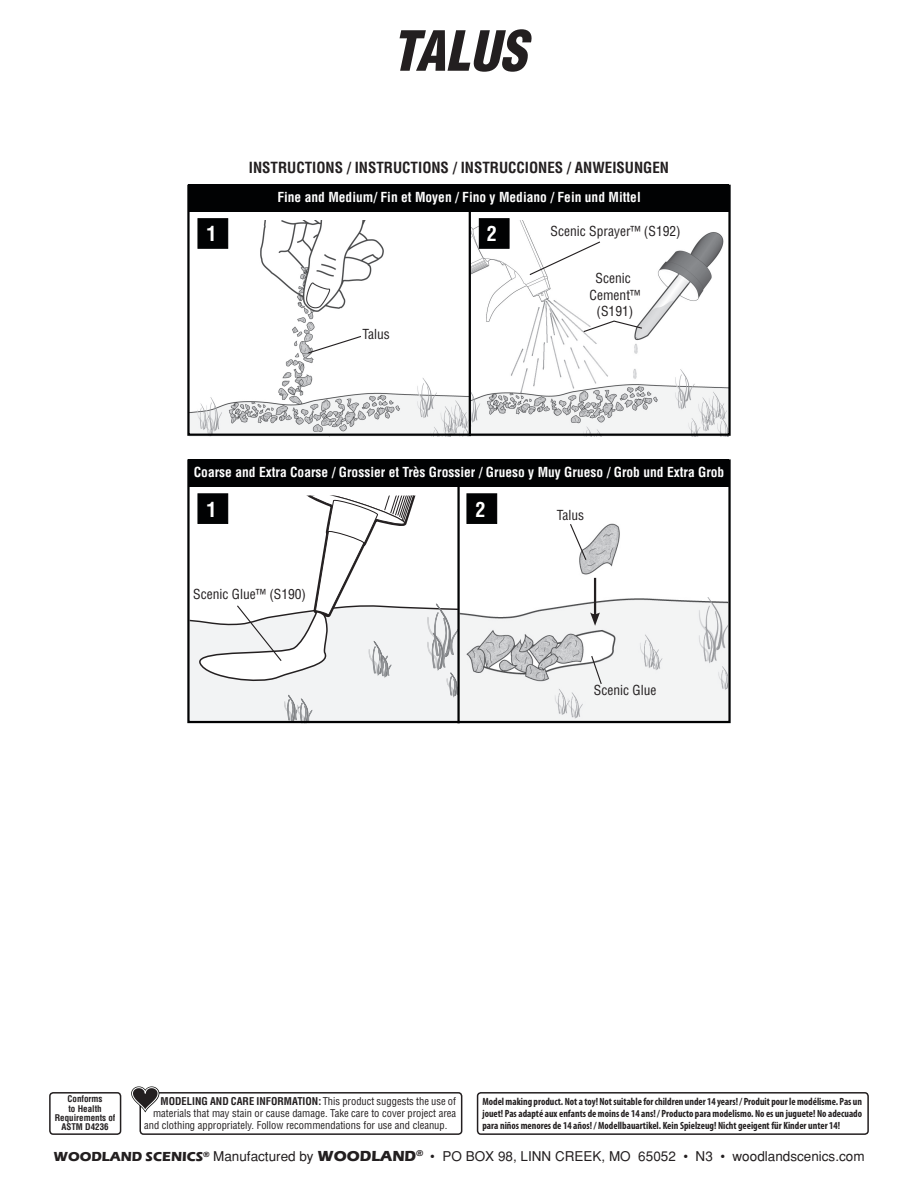
<style>
.page{position:relative;width:918px;height:1188px;background:#fff}
.page>*{position:absolute;margin:0;border:0;box-sizing:border-box;transform-origin:0 0}
.t1{font:italic 900 condensed 54px "Helvetica";color:#231f20}
.t2{font:700 condensed 20.25px "Helvetica";color:#fff}
.t3{font:700 condensed 15px "Helvetica";color:#231f20}
.t4{font:700 condensed 13.5px "Helvetica";color:#fff}
.t5{font:13.5px "Helvetica";color:#231f20}
.t6{font:condensed 13.5px/16.2px "Helvetica";color:#231f20;text-align:center}
.t7{font:700 condensed 10.5px/12px "Myriad Pro";color:#231f20;text-align:justify;scale:.96 1}
.t8{font:condensed 10.5px "Helvetica";color:#231f20}
.t9{font:700 condensed 10.5px "Helvetica";color:#231f20}
.t10{font:700 condensed 9px/9.4px "Helvetica";color:#231f20;text-align:center}
.s1{font-weight:400}
.s2{font-family:"Eras ITC";font-weight:700}
.s3{font-family:"Eras ITC";font-weight:700;font-size:15px}
</style>
<div class="page">
<img style="left:190px;top:220px;width:279px;height:213px">
<img style="left:471px;top:221px;width:257px;height:212px">
<img style="left:460px;top:496px;width:268px;height:224px">
<hr style="left:469px;top:211px;width:2px;height:225px;background:#010203">
<div style="left:479px;top:218px;width:31px;height:31px;background:#010203;border:1px solid #010203"></div>
<svg style="left:307px;top:335px;width:55px;height:19px"></svg>
<svg style="left:190px;top:496px;width:267px;height:224px"></svg>
<hr style="left:594px;top:578px;width:2px;height:39px;background:#231f20">
<svg style="left:590px;top:612px;width:10px;height:14px"></svg>
<svg style="left:590px;top:655px;width:13px;height:30px"></svg>
<svg style="left:582px;top:320px;width:61px;height:13px"></svg>
<svg style="left:569px;top:523px;width:18px;height:38px"></svg>
<div style="left:197px;top:493px;width:31px;height:31px;background:#010203;border:1px solid #010203"></div>
<div style="left:466px;top:493px;width:31px;height:31px;background:#010203;border:1px solid #010203"></div>
<div style="left:197px;top:218px;width:31px;height:31px;background:#010203;border:1px solid #010203"></div>
<svg style="left:528px;top:240px;width:73px;height:36px"></svg>
<div style="left:188px;top:185px;width:541px;height:27px;background:#010203"></div>
<div style="left:188px;top:459px;width:541px;height:28px;background:#010203"></div>
<div style="left:187px;top:185px;width:544px;height:251px;border:2px solid #010203"></div>
<div style="left:187px;top:459px;width:544px;height:264px;border:2px solid #010203"></div>
<hr style="left:457px;top:482px;width:3px;height:241px;background:#010203">
<div style="left:477px;top:1092px;width:392px;height:43px;border:2px solid #231f20;border-radius:3px"></div>
<div style="left:139px;top:1092px;width:323px;height:43px;border:2px solid #231f20;border-radius:3px"></div>
<svg style="left:131px;top:1086px;width:30px;height:29px"></svg>
<div style="left:49px;top:1092px;width:72px;height:43px;border:2px solid #231f20;border-radius:3px"></div>
<h1 class="t1" style="left:391px;top:17px;width:137px">TALUS</h1>
<h3 class="t3" style="left:249px;top:158px;width:422px">INSTRUCTIONS / INSTRUCTIONS / INSTRUCCIONES / ANWEISUNGEN</h3>
<h2 class="t2" style="left:206px;top:221px;width:12px">1</h2>
<p class="t4" style="left:277px;top:189px;width:365px">Fine and Medium/ Fin et Moyen / Fino y Mediano / Fein und Mittel</p>
<p class="t6" style="left:362px;top:326px;width:29px">Talus</p>
<h2 class="t2" style="left:487px;top:221px;width:12px">2</h2>
<p class="t6" style="left:551px;top:223px;width:132px">Scenic Sprayer™ (S192)</p>
<p class="t6" style="left:590px;top:270px;width:52px">Scenic<br>Cement™ (S191)</p>
<p class="t4" style="left:194px;top:464px;width:532px">Coarse and Extra Coarse / Grossier et Très Grossier / Grueso y Muy Grueso / Grob und Extra Grob</p>
<h2 class="t2" style="left:206px;top:497px;width:12px">1</h2>
<h2 class="t2" style="left:476px;top:497px;width:12px">2</h2>
<p class="t6" style="left:193px;top:586px;width:114px">Scenic Glue™ (S190)</p>
<p class="t6" style="left:557px;top:506px;width:29px">Talus</p>
<p class="t6" style="left:594px;top:682px;width:64px">Scenic Glue</p>
<p class="t10" style="left:55px;top:1094px;width:62px">Conforms<br>to Health<br>Requirements of<br>ASTM D4236</p>
<p class="t9" style="left:161px;top:1095px;width:297px">MODELING AND CARE INFORMATION: <span class="s1">This product suggests the use of</span></p>
<p class="t8" style="left:153px;top:1107px;width:305px">materials that may stain or cause damage. Take care to cover project area</p>
<p class="t8" style="left:144px;top:1119px;width:305px">and clothing appropriately. Follow recommendations for use and cleanup.</p>
<p class="t7" style="left:482px;top:1095px;width:397px">Model making product. Not a toy! Not suitable for children under 14 years! / Produit pour le modélisme. Pas un jouet! Pas adapté aux enfants de moins de 14 ans! / Producto para modelismo. No es un juguete! No adecuado para niños menores de 14 años! / Modellbauartikel. Kein Spielzeug! Nicht geeigent für Kinder unter 14!</p>
<p class="t5" style="left:53px;top:1148px;width:813px"><span class="s2">WOODLAND SCENICS</span><sup>®</sup> Manufactured by <span class="s3">WOODLAND</span><sup>®</sup> • PO BOX 98, LINN CREEK, MO 65052 • N3 • woodlandscenics.com</p>
</div>
